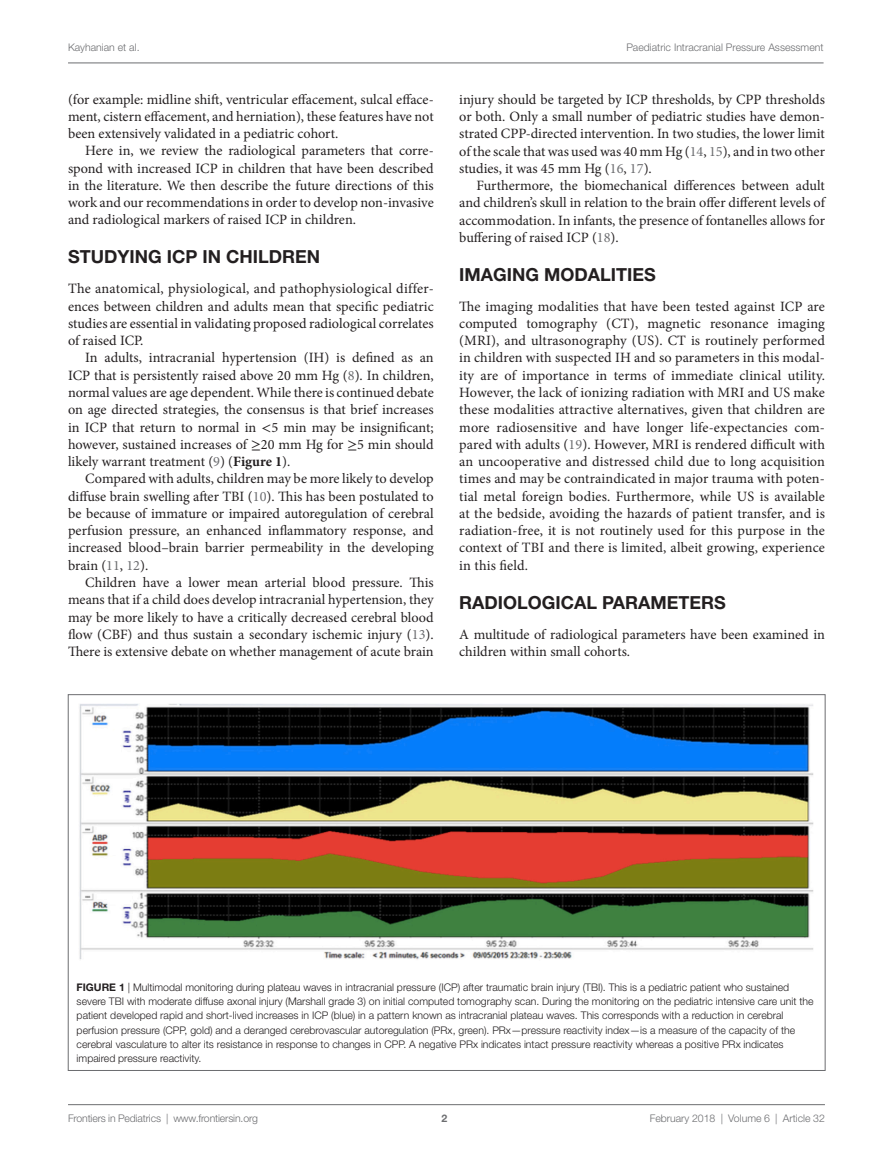
<style>
.page{position:relative;width:893px;height:1170px;background:#fff}
.page>*{position:absolute;margin:0;border:0;box-sizing:border-box;transform-origin:0 0}
.t1{font:700 18px "Helvetica Neue LT Std";color:#231f20}
.t2{font:14.25px/17.2px "Minion Pro";color:#231f20;text-align:justify}
.t3{font:300 10.5px/14.2px "Helvetica Neue LT Std";color:#231f20}
.t4{font:300 10.5px "Helvetica Neue LT Std";color:#6c6d70}
.t5{font:700 10.5px "Helvetica Neue LT Std";color:#6c6d70}
.s1{color:#6c6d70}
.s2{font-family:"STIX General"}
.s3{font-weight:700}
</style>
<div class="page">
<img style="left:79px;top:703px;width:735px;height:257px">
<hr style="left:68px;top:63px;width:756px;height:1px;background:#6c6d70">
<hr style="left:68px;top:1104px;width:757px;height:1px;background:#6c6d70">
<p class="t4" style="left:68px;top:41px;width:73px">Kayhanian et al.</p>
<p class="t4" style="left:626px;top:41px;width:199px">Paediatric Intracranial Pressure Assessment</p>
<p class="t2" style="left:68px;top:90px;width:367px">(for example: midline shift, ventricular effacement, sulcal efface&shy;ment, cistern effacement, and herniation), these features have not been extensively validated in a pediatric cohort.</p>
<p class="t2" style="left:68px;top:142px;width:367px;text-indent:17px">Here in, we review the radiological parameters that corre&shy;spond with increased ICP in children that have been described in the literature. We then describe the future directions of this work and our recommendations in order to develop non-invasive and radiological markers of raised ICP in children.</p>
<p class="t1" style="left:68px;top:246px;width:73px">STUDYING</p>
<p class="t1" style="left:167px;top:246px;width:141px">ICP IN CHILDREN</p>
<p class="t2" style="left:68px;top:280px;width:367px">The anatomical, physiological, and pathophysiological differ&shy;ences between children and adults mean that specific pediatric studies are essential in validating proposed radiological correlates of raised ICP.</p>
<p class="t2" style="left:68px;top:349px;width:367px;text-indent:17px">In adults, intracranial hypertension (IH) is defined as an ICP that is persistently raised above 20 mm Hg (<span class="s1">8</span>). In children, normal values are age dependent. While there is continued debate on age directed strategies, the consensus is that brief increases in ICP that return to normal in <span class="s2">&lt;</span>5 min may be insignificant; however, sustained increases of <span class="s2">≥</span>20 mm Hg for <span class="s2">≥</span>5 min should likely warrant treatment (<span class="s1">9</span>) (<span class="s3">Figure 1</span>).</p>
<p class="t2" style="left:68px;top:470px;width:367px;text-indent:17px">Compared with adults, children may be more likely to develop diffuse brain swelling after TBI (<span class="s1">10</span>). This has been postulated to be because of immature or impaired autoregulation of cerebral perfusion pressure, an enhanced inflammatory response, and increased blood–brain barrier permeability in the developing brain (<span class="s1">11</span>, <span class="s1">12</span>).</p>
<p class="t2" style="left:68px;top:574px;width:367px;text-indent:17px">Children have a lower mean arterial blood pressure. This means that if a child does develop intracranial hypertension, they may be more likely to have a critically decreased cerebral blood flow (CBF) and thus sustain a secondary ischemic injury (<span class="s1">13</span>).<br>There is extensive debate on whether management of acute brain</p>
<p class="t2" style="left:459px;top:91px;width:367px">injury should be targeted by ICP thresholds, by CPP thresholds or both. Only a small number of pediatric studies have demon&shy;strated CPP-directed intervention. In two studies, the lower limit of the scale that was used was 40 mm Hg (<span class="s1">14</span>, <span class="s1">15</span>), and in two other studies, it was 45 mm Hg (<span class="s1">16</span>, <span class="s1">17</span>).</p>
<p class="t2" style="left:459px;top:177px;width:367px;text-indent:17px">Furthermore, the biomechanical differences between adult and children’s skull in relation to the brain offer different levels of accommodation. In infants, the presence of fontanelles allows for buffering of raised ICP (<span class="s1">18</span>).</p>
<p class="t1" style="left:459px;top:263px;width:47px">IMAGING</p>
<p class="t1" style="left:544px;top:263px;width:113px">MODALITIES</p>
<p class="t2" style="left:459px;top:297px;width:367px">The imaging modalities that have been tested against ICP are computed tomography (CT), magnetic resonance imaging (MRI), and ultrasonography (US). CT is routinely performed in children with suspected IH and so parameters in this modal&shy;ity are of importance in terms of immediate clinical utility.<br>However, the lack of ionizing radiation with MRI and US make these modalities attractive alternatives, given that children are more radiosensitive and have longer life-expectancies com&shy;pared with adults (<span class="s1">19</span>). However, MRI is rendered difficult with an uncooperative and distressed child due to long acquisition times and may be contraindicated in major trauma with poten&shy;tial metal foreign bodies. Furthermore, while US is available at the bedside, avoiding the hazards of patient transfer, and is radiation-free, it is not routinely used for this purpose in the context of TBI and there is limited, albeit growing, experience in this field.</p>
<p class="t1" style="left:459px;top:591px;width:268px">RADIOLOGI CAL PARAMETERS</p>
<p class="t2" style="left:459px;top:625px;width:367px">A multitude of radiological parameters have been examined in children within small cohorts.</p>
<p class="t3" style="left:77px;top:979px;width:738px"><span class="s3">FIGURE 1</span> | Multimodal monitoring during plateau waves in intracranial pressure (ICP) after traumatic brain injury (TBI). This is a pediatric patient who sustained severe TBI with moderate diffuse axonal injury (Marshall grade 3) on initial computed tomography scan. During the monitoring on the pediatric intensive care unit the patient developed rapid and short-lived increases in ICP (blue) in a pattern known as intracranial plateau waves. This corresponds with a reduction in cerebral perfusion pressure (CPP, gold) and a deranged cerebrovascular autoregulation (PRx, green). PRx—pressure reactivity index—is a measure of the capacity of the cerebral vasculature to alter its resistance in response to changes in CPP. A negative PRx indicates intact pressure reactivity whereas a positive PRx indicates impaired pressure reactivity.</p>
<p class="t4" style="left:68px;top:1111px;width:191px">Frontiers in Pediatrics | www.frontiersin.org</p>
<p class="t4" style="left:650px;top:1111px;width:177px">February 2018 | Volume 6 | Article 32</p>
<p class="t5" style="left:441px;top:1111px;width:7px">2</p>
</div>
